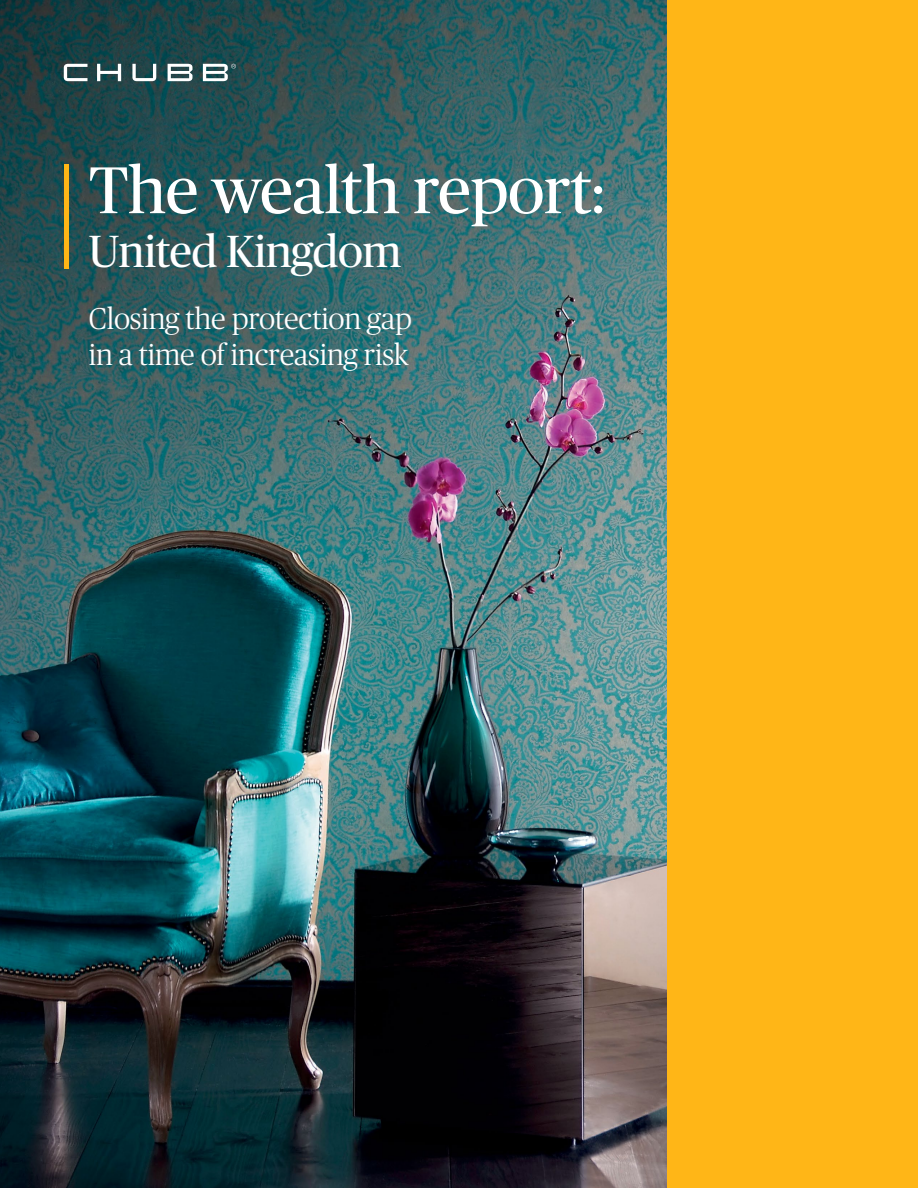
<style>
.page{position:relative;width:918px;height:1188px;background:#fff}
.page>*{position:absolute;margin:0;border:0;box-sizing:border-box;transform-origin:0 0}
.t1{font:66px "Chubb Publico";letter-spacing:-.01em;color:#fff}
.t2{font:45px "Chubb Publico";letter-spacing:-.01em;color:#fff}
.Subhead_H2{font:300 30px/36px "Chubb Publico";letter-spacing:-.005em;color:#fff}
</style>
<div class="page">
<img style="left:0;top:0;width:667px;height:1188px">
<div style="left:667px;top:0;width:251px;height:1188px;background:#ffb617"></div>
<hr style="left:64px;top:164px;width:4px;height:104px;background:#ffb617">
<svg style="left:64px;top:64px;width:172px;height:17px"></svg>
<h1 class="t1" style="left:89px;top:144px;width:518px">The wealth report:</h1>
<h1 class="t2" style="left:89px;top:220px;width:314px">United Kingdom</h1>
<h2 class="Subhead_H2" style="left:89px;top:298px;width:325px">Closing the protection gap in a time of increasing risk</h2>
</div>
